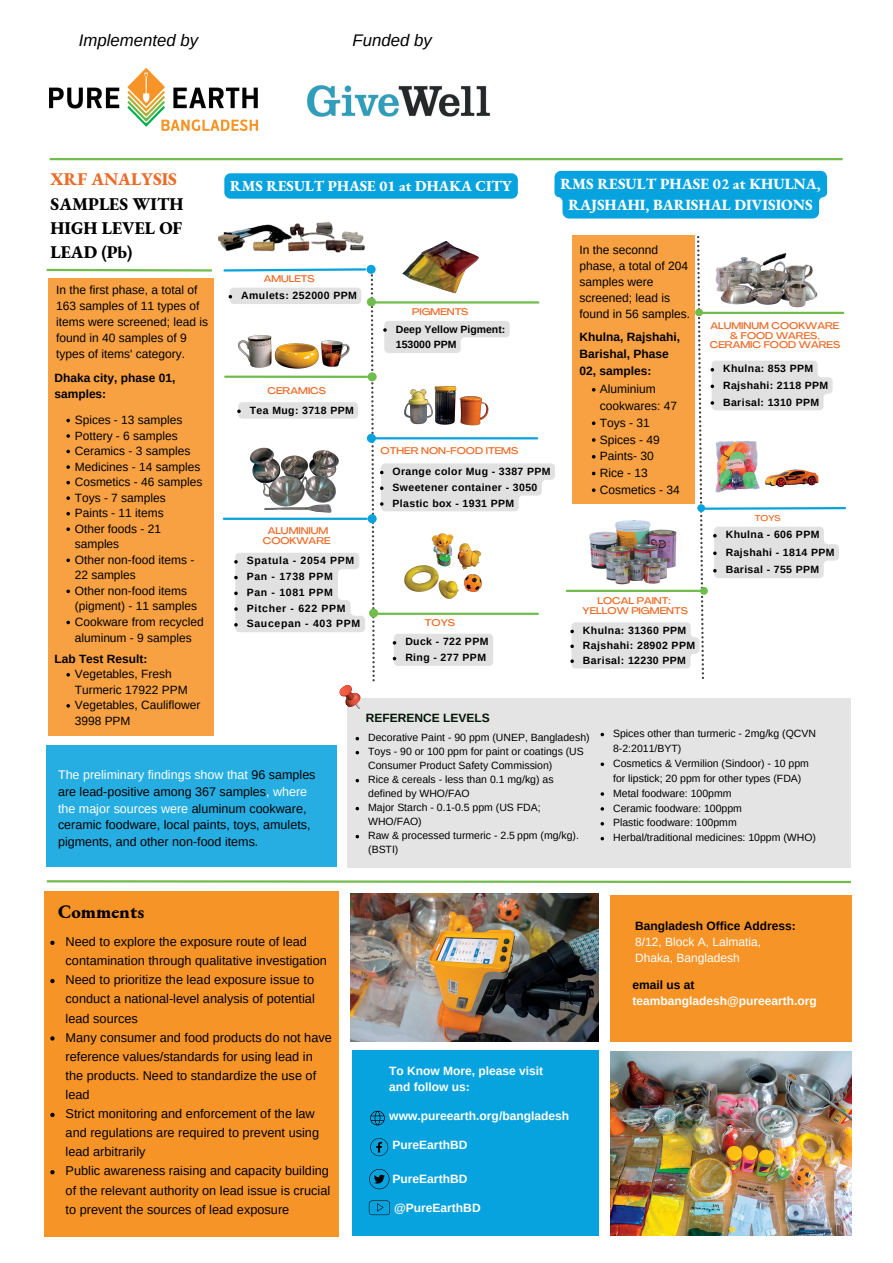
<style>
.page{position:relative;width:893px;height:1263px;background:#fff}
.page>*{position:absolute;margin:0;border:0;box-sizing:border-box;transform-origin:0 0}
.t1{font:800 18.75px "EB Garamond";color:#000}
.t2{font:800 17.55px/24.3px "EB Garamond";color:#000;text-align:justify}
.t3{font:800 17.55px "EB Garamond";color:#ed6b27}
.t4{font:italic 16.8px "Arimo";color:#000}
.t5{font:800 15.15px/21.3px "EB Garamond";color:#fff;text-align:center}
.t6{font:800 14.85px "EB Garamond";color:#fff}
.t7{font:12.75px/19px "Arimo";color:#000}
.t8{font:12.45px/16.6px "Arimo";color:#000}
.t9{font:12px/15.6px "Arimo";color:#000}
.t10{font:700 12px/16px "Arimo";color:#fff}
.t11{font:700 12px/16.8px "Arimo";color:#000}
.t12{font:12px/16px "Arimo";color:#fff}
.t13{font:700 12px "Arimo";color:#011604}
.t14{font:10.5px/14px "Arimo";color:#000}
.t15{font:700 10.5px/15.8px "Arimo";letter-spacing:.035em;color:#000}
.t16{font:700 10.5px/15.8px "Arimo";letter-spacing:.065em;color:#000}
.t17{font:700 10.5px/15.8px "Arimo";color:#000}
.t18{font:500 expanded 9.6px/9.6px "Agrandir";color:#ed6b27;text-align:center}
.t19{font:500 expanded 8.25px "Agrandir";color:#ed6b27}
.s1{color:#fff}
</style>
<div class="page">
<hr style="left:50px;top:158px;width:792px;height:2px;background:#71bc4c">
<img style="left:50px;top:69px;width:208px;height:61px">
<img style="left:307px;top:85px;width:184px;height:32px">
<svg style="left:46px;top:880px;width:806px;height:4px"></svg>
<svg style="left:46px;top:268px;width:166px;height:4px"></svg>
<div style="left:366px;top:265px;width:9px;height:9px;background:#07a3de;border-radius:50%"></div>
<img style="left:408px;top:241px;width:71px;height:26px">
<img style="left:217px;top:222px;width:148px;height:31px">
<hr style="left:567px;top:589px;width:132px;height:3px;background:#71bc4c">
<div style="left:48px;top:278px;width:165px;height:458px;background:#f8a142"></div>
<img style="left:350px;top:893px;width:249px;height:148px">
<div style="left:44px;top:891px;width:294px;height:345px;background:#f79427"></div>
<div style="left:347px;top:697px;width:504px;height:170px;background:#e1e1e1"></div>
<div style="left:47px;top:745px;width:290px;height:121px;background:#26aee2"></div>
<div style="left:224px;top:173px;width:294px;height:26px;background:#07a3de;border-radius:6px"></div>
<svg style="left:222px;top:267px;width:333px;height:442px"></svg>
<div style="left:554px;top:171px;width:273px;height:47px;background:#07a3de"></div>
<svg style="left:570px;top:236px;width:277px;height:443px"></svg>
<svg style="left:66px;top:418px;width:4px;height:4px"></svg>
<svg style="left:66px;top:434px;width:4px;height:4px"></svg>
<svg style="left:66px;top:450px;width:4px;height:3px"></svg>
<svg style="left:66px;top:465px;width:4px;height:4px"></svg>
<svg style="left:66px;top:481px;width:4px;height:3px"></svg>
<svg style="left:66px;top:496px;width:4px;height:4px"></svg>
<svg style="left:66px;top:512px;width:4px;height:3px"></svg>
<svg style="left:66px;top:527px;width:4px;height:4px"></svg>
<svg style="left:66px;top:558px;width:4px;height:4px"></svg>
<svg style="left:66px;top:589px;width:4px;height:4px"></svg>
<svg style="left:66px;top:620px;width:4px;height:4px"></svg>
<svg style="left:66px;top:673px;width:4px;height:3px"></svg>
<svg style="left:66px;top:704px;width:4px;height:3px"></svg>
<svg style="left:50px;top:940px;width:5px;height:4px"></svg>
<svg style="left:50px;top:979px;width:5px;height:4px"></svg>
<svg style="left:50px;top:1036px;width:5px;height:4px"></svg>
<svg style="left:50px;top:1112px;width:5px;height:4px"></svg>
<svg style="left:50px;top:1170px;width:5px;height:4px"></svg>
<svg style="left:355px;top:736px;width:4px;height:4px"></svg>
<svg style="left:355px;top:750px;width:4px;height:4px"></svg>
<svg style="left:355px;top:778px;width:4px;height:4px"></svg>
<svg style="left:355px;top:806px;width:4px;height:4px"></svg>
<svg style="left:355px;top:834px;width:4px;height:4px"></svg>
<svg style="left:600px;top:732px;width:4px;height:4px"></svg>
<svg style="left:600px;top:762px;width:4px;height:4px"></svg>
<svg style="left:600px;top:836px;width:4px;height:4px"></svg>
<div style="left:609px;top:895px;width:242px;height:146px;background:#f79427"></div>
<img style="left:610px;top:1051px;width:241px;height:184px">
<div style="left:352px;top:1049px;width:246px;height:186px;background:#07a3de"></div>
<svg style="left:370px;top:1110px;width:15px;height:15px"></svg>
<svg style="left:370px;top:1138px;width:18px;height:17px"></svg>
<svg style="left:369px;top:1169px;width:20px;height:20px"></svg>
<svg style="left:369px;top:1200px;width:21px;height:14px"></svg>
<h3 class="t4" style="left:79px;top:31px;width:121px">Implemented by</h3>
<h3 class="t4" style="left:352px;top:31px;width:81px">Funded by</h3>
<h2 class="t3" style="left:51px;top:167px;width:128px">XRF ANALYSIS</h2>
<h2 class="t2" style="left:51px;top:191px;width:134px">SAMPLES WITH HIGH LEVEL OF LEAD (Pb)</h2>
<p class="t5" style="left:560px;top:172px;width:262px">RMS RESULT PHASE 02 at KHULNA,<br>RAJSHAHI, BARISHAL DIVISIONS</p>
<p class="t6" style="left:230px;top:176px;width:283px">RMS RESULT PHASE 01 at DHAKA CITY</p>
<p class="t9" style="left:579px;top:241px;width:112px;line-height:16px">In the seconnd phase, a total of 204 samples were screened; lead is found in 56 samples.</p>
<p class="t18" style="left:264px;top:275px;width:52px">AMULETS</p>
<p class="t9" style="left:56px;top:282px;width:153px;line-height:16px">In the first phase, a total of<br>163 samples of 11 types of items were screened; lead is found in 40 samples of 9 types of items' category.</p>
<p class="t15" style="left:241px;top:288px;width:117px">Amulets: 252000 PPM</p>
<p class="t18" style="left:412px;top:308px;width:58px">PIGMENTS</p>
<p class="t18" style="left:709px;top:322px;width:132px">ALUMINUM COOKWARE &amp; FOOD WARES,<br>CERAMIC FOOD WARES</p>
<p class="t15" style="left:723px;top:360px;width:107px;line-height:16.6px">Khulna: 853 PPM<br>Rajshahi: 2118 PPM<br>Barisal: 1310 PPM</p>
<p class="t17" style="left:396px;top:321px;width:111px">Deep Yellow Pigment:<br>153000 PPM</p>
<p class="t11" style="left:579px;top:328px;width:102px">Khulna, Rajshahi,<br>Barishal, Phase<br>02, samples:</p>
<p class="t11" style="left:54px;top:370px;width:122px;line-height:15.6px">Dhaka city, phase 01, samples:</p>
<p class="t9" style="left:600px;top:381px;width:81px;line-height:16.8px">Aluminium cookwares: 47<br>Toys - 31<br>Spices - 49<br>Paints- 30<br>Rice - 13<br>Cosmetics - 34</p>
<p class="t18" style="left:267px;top:386px;width:60px">CERAMICS</p>
<p class="t15" style="left:250px;top:402px;width:105px">Tea Mug: 3718 PPM</p>
<p class="t9" style="left:75px;top:412px;width:130px">Spices - 13 samples<br>Pottery - 6 samples<br>Ceramics - 3 samples<br>Medicines - 14 samples<br>Cosmetics - 46 samples<br>Toys - 7 samples<br>Paints - 11 items<br>Other foods - 21 samples<br>Other non-food items -<br>22 samples<br>Other non-food items (pigment) - 11 samples<br>Cookware from recycled aluminum - 9 samples</p>
<p class="t9" style="left:75px;top:666px;width:127px">Vegetables, Fresh<br>Turmeric 17922 PPM<br>Vegetables, Cauliflower<br>3998 PPM</p>
<p class="t18" style="left:380px;top:446px;width:139px">OTHER NON-FOOD ITEMS</p>
<p class="t15" style="left:392px;top:463px;width:159px">Orange color Mug - 3387 PPM<br>Sweetener container - 3050<br>Plastic box - 1931 PPM</p>
<p class="t19" style="left:754px;top:515px;width:27px">TOYS</p>
<p class="t18" style="left:263px;top:527px;width:69px">ALUMINIUM<br>COOKWARE</p>
<p class="t15" style="left:725px;top:526px;width:110px;line-height:17.5px">Khulna - 606 PPM<br>Rajshahi - 1814 PPM<br>Barisal - 755 PPM</p>
<p class="t16" style="left:247px;top:553px;width:115px">Spatula - 2054 PPM<br>Pan - 1738 PPM<br>Pan - 1081 PPM<br>Pitcher - 622 PPM<br>Saucepan - 403 PPM</p>
<p class="t18" style="left:582px;top:597px;width:107px">LOCAL PAINT:<br>YELLOW PIGMENTS</p>
<p class="t18" style="left:425px;top:619px;width:31px">TOYS</p>
<p class="t15" style="left:583px;top:623px;width:114px;line-height:14.9px">Khulna: 31360 PPM<br>Rajshahi: 28902 PPM<br>Barisal: 12230 PPM</p>
<p class="t15" style="left:405px;top:634px;width:85px">Duck - 722 PPM<br>Ring - 277 PPM</p>
<p class="t11" style="left:54px;top:650px;width:94px">Lab Test Result:</p>
<p class="t13" style="left:366px;top:710px;width:125px">REFERENCE LEVELS</p>
<p class="t14" style="left:368px;top:730px;width:223px">Decorative Paint - 90 ppm (UNEP, Bangladesh)<br>Toys - 90 or 100 ppm for paint or coatings (US<br>Consumer Product Safety Commission)<br>Rice &amp; cereals - less than 0.1 mg/kg) as defined by WHO/FAO<br>Major Starch - 0.1-0.5 ppm (US FDA;<br>WHO/FAO)<br>Raw &amp; processed turmeric - 2.5 ppm (mg/kg). (BSTI)</p>
<p class="t14" style="left:613px;top:726px;width:204px;line-height:14.9px">Spices other than turmeric - 2mg/kg (QCVN<br>8-2:2011/BYT)<br>Cosmetics &amp; Vermilion (Sindoor) - 10 ppm for lipstick; 20 ppm for other types (FDA)<br>Metal foodware: 100pmm<br>Ceramic foodware: 100ppm<br>Plastic foodware: 100pmm<br>Herbal/traditional medicines: 10ppm (WHO)</p>
<p class="t8" style="left:58px;top:766px;width:259px"><span class="s1">The preliminary findings show that</span> 96 samples are lead-positive among 367 samples<span class="s1">, where the major sources were</span> aluminum cookware, ceramic foodware, local paints, toys, amulets, pigments, and other non-food items.</p>
<h1 class="t1" style="left:58px;top:898px;width:87px">Comments</h1>
<p class="t7" style="left:66px;top:932px;width:268px">Need to explore the exposure route of lead contamination through qualitative investigation Need to prioritize the lead exposure issue to conduct a national-level analysis of potential lead sources<br>Many consumer and food products do not have reference values/standards for using lead in the products. Need to standardize the use of lead<br>Strict monitoring and enforcement of the law and regulations are required to prevent using lead arbitrarily<br>Public awareness raising and capacity building of the relevant authority on lead issue is crucial to prevent the sources of lead exposure</p>
<p class="t10" style="left:389px;top:1062px;width:155px">To Know More, please visit and follow us:</p>
<p class="t10" style="left:389px;top:1107px;width:181px">www.pureearth.org/bangladesh</p>
<p class="t10" style="left:392px;top:1136px;width:76px">PureEarthBD</p>
<p class="t10" style="left:392px;top:1170px;width:76px">PureEarthBD</p>
<p class="t10" style="left:394px;top:1199px;width:88px">@PureEarthBD</p>
<p class="t11" style="left:635px;top:917px;width:162px">Bangladesh Office Address:</p>
<p class="t12" style="left:635px;top:933px;width:127px">8/12, Block A, Lalmatia,<br>Dhaka, Bangladesh</p>
<p class="t11" style="left:632px;top:976px;width:63px">email us at</p>
<p class="t10" style="left:632px;top:993px;width:186px">teambangladesh@pureearth.org</p>
</div>
